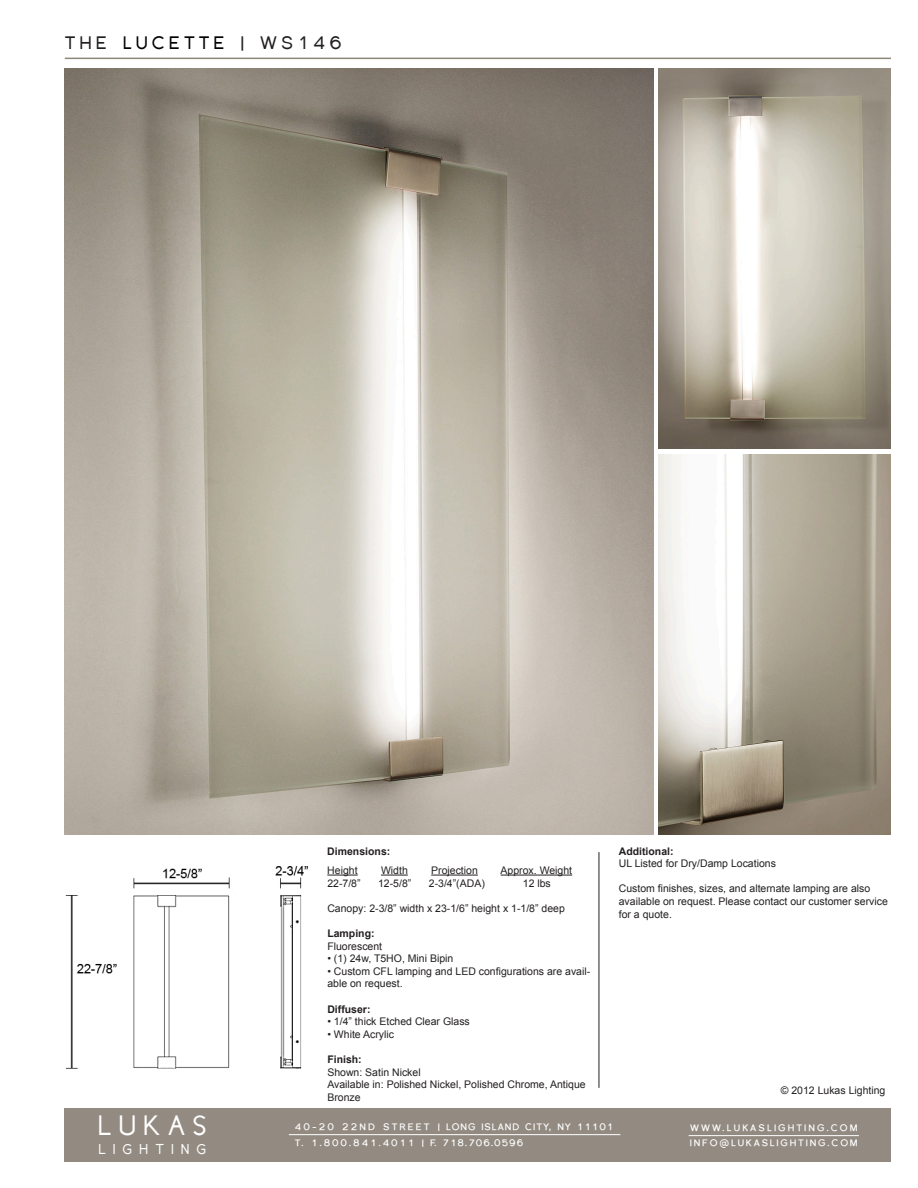
<style>
.page{position:relative;width:918px;height:1188px;background:#fff}
.page>*{position:absolute;margin:0;border:0;box-sizing:border-box;transform-origin:0 0}
.t1{font:28.5px "Cicle Gordita";letter-spacing:.27em;color:#fff}
.t2{font:18px "Florencesans";letter-spacing:.22em;color:#231f20}
.t3{font:14.7px "Cicle Gordita";letter-spacing:.48em;color:#fff;scale:1.05 1}
.t4{font:10.5px/12.6px "Arial";color:#231f20}
.t5{font:700 10.5px "Arial";color:#231f20}
.t6{font:700 9.3px/16.5px "Florencesans";letter-spacing:.1em;color:#fff}
.t7{font:700 9.3px/15px "Florencesans";letter-spacing:.195em;color:#fff}
.s1{color:#000}
</style>
<div class="page">
<img style="left:659px;top:68px;width:232px;height:381px">
<img style="left:659px;top:454px;width:232px;height:381px">
<img style="left:65px;top:866px;width:243px;height:203px">
<hr style="left:65px;top:58px;width:826px;height:1px;background:#8e887a">
<hr style="left:327px;top:875px;width:31px;height:1px;background:#231f20">
<svg style="left:381px;top:875px;width:27px;height:1px"></svg>
<hr style="left:431px;top:875px;width:47px;height:1px;background:#231f20">
<hr style="left:501px;top:875px;width:71px;height:1px;background:#231f20">
<img style="left:65px;top:68px;width:588px;height:767px">
<hr style="left:599px;top:852px;width:1px;height:236px;background:#231f20">
<div style="left:65px;top:1108px;width:826px;height:54px;background:#938b82"></div>
<hr style="left:689px;top:1135px;width:170px;height:1px;background:#fff">
<hr style="left:289px;top:1134px;width:331px;height:1px;background:#fff">
<h2 class="t2" style="left:65px;top:34px;width:278px">THE <span class="s1">LUCETTE</span> | WS146</h2>
<p class="t5" style="left:327px;top:844px;width:65px">Dimensions:</p>
<p class="t4" style="left:327px;top:864px;width:32px">Height</p>
<p class="t4" style="left:381px;top:864px;width:28px">Width</p>
<p class="t4" style="left:431px;top:864px;width:48px">Projection</p>
<p class="t4" style="left:501px;top:864px;width:73px">Approx. Weight</p>
<p class="t4" style="left:327px;top:877px;width:35px">22-7/8”</p>
<p class="t4" style="left:378px;top:877px;width:35px">12-5/8”</p>
<p class="t4" style="left:429px;top:877px;width:58px">2-3/4”(ADA)</p>
<p class="t4" style="left:523px;top:877px;width:30px">12 lbs</p>
<p class="t4" style="left:327px;top:902px;width:239px">Canopy: 2-3/8” width x 23-1/6” height x 1-1/8” deep</p>
<p class="t5" style="left:327px;top:926px;width:49px">Lamping:</p>
<p class="t4" style="left:327px;top:940px;width:56px">Fluorescent</p>
<p class="t4" style="left:327px;top:952px;width:128px">• (1) 24w, T5HO, Mini Bipin</p>
<p class="t4" style="left:327px;top:965px;width:264px">• Custom CFL lamping and LED configurations are avail&shy;able on request.</p>
<p class="t5" style="left:327px;top:1002px;width:45px">Diffuser:</p>
<p class="t4" style="left:327px;top:1015px;width:144px">• 1/4” thick Etched Clear Glass</p>
<p class="t4" style="left:327px;top:1028px;width:68px">• White Acrylic</p>
<p class="t5" style="left:327px;top:1052px;width:36px">Finish:</p>
<p class="t4" style="left:327px;top:1066px;width:260px">Shown: Satin Nickel<br>Available in: Polished Nickel, Polished Chrome, Antique<br>Bronze</p>
<p class="t5" style="left:619px;top:844px;width:56px">Additional:</p>
<p class="t4" style="left:619px;top:857px;width:159px">UL Listed for Dry/Damp Locations</p>
<p class="t4" style="left:619px;top:883px;width:271px">Custom finishes, sizes, and alternate lamping are also available on request. Please contact our customer service for a quote.</p>
<p class="t4" style="left:781px;top:1084px;width:106px">© 2012 Lukas Lighting</p>
<h1 class="t1" style="left:98px;top:1111px;width:110px">LUKAS</h1>
<h3 class="t3" style="left:99px;top:1141px;width:104px">LIGHTING</h3>
<p class="t6" style="left:295px;top:1118px;width:320px">40-20 22ND STREET | LONG ISLAND CITY, NY 11101<br>T. 1.800.841.4011 | F. 718.706.0596</p>
<p class="t7" style="left:690px;top:1120px;width:170px">WWW.LUKASLIGHTING.COM<br>INFO@LUKASLIGHTING.COM</p>
</div>
